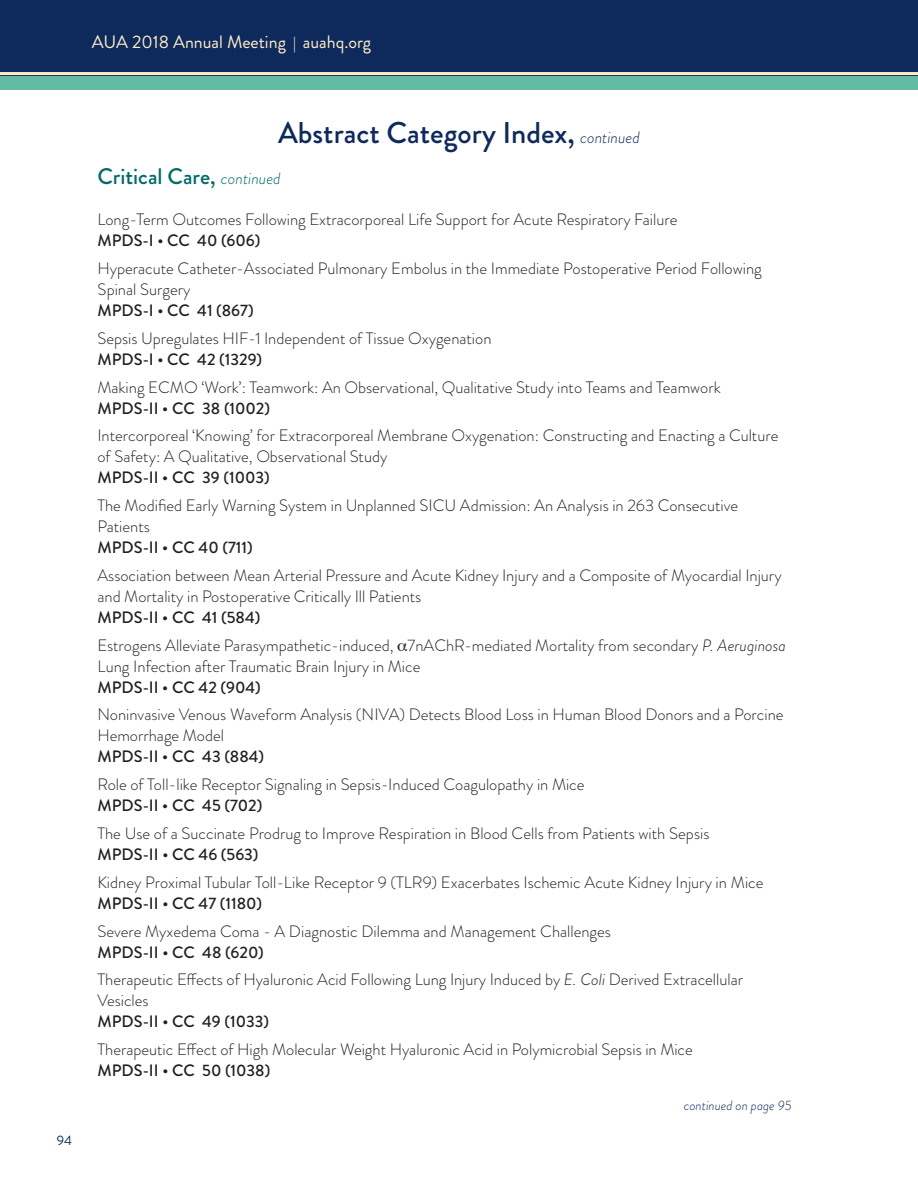
<style>
.page{position:relative;width:918px;height:1188px;background:#fff}
.page>*{position:absolute;margin:0;border:0;box-sizing:border-box;transform-origin:0 0}
.t1{font:500 30px "Brandon Grotesque";color:#0e2a5d}
.t2{font:500 22.5px "Brandon Grotesque";color:#006b6a}
.t3{font:18px "Brandon Grotesque";color:#feecc8}
.t4{font:300 16.5px/21px "Brandon Grotesque";color:#231f20}
.t5{font:500 16.5px "Brandon Grotesque";color:#231f20}
.t6{font:italic 300 13.5px "Brandon Grotesque";color:#0e2a5d}
.t7{font:13.5px "Brandon Grotesque";color:#0e2a5d}
.s1{font-size:15px}
.s2{font-weight:300;font-style:italic;font-size:16.5px}
.s3{font-weight:500}
.s4{font-style:italic}
</style>
<div class="page">
<div style="left:0;top:0;width:918px;height:90px;background:#63bba4"></div>
<div style="left:0;top:0;width:918px;height:75px;background:#0e2a5d"></div>
<hr style="left:0;top:72px;width:918px;height:3px;background:#feecc8">
<p class="t3" style="left:92px;top:30px;width:281px">AUA 2018 Annual Meeting <span class="s1">|</span> auahq.org</p>
<p class="t7" style="left:57px;top:1131px;width:17px">94</p>
<h1 class="t1" style="left:278px;top:112px;width:363px">Abstract Category Index, <span class="s2">continued</span></h1>
<h2 class="t2" style="left:97px;top:161px;width:185px">Critical Care, <span class="s2">continued</span></h2>
<p class="t4" style="left:97px;top:209px;width:581px">Long-Term Outcomes Following Extracorporeal Life Support for Acute Respiratory Failure</p>
<p class="t5" style="left:97px;top:229px;width:164px">MPDS-I • CC 40 (606)</p>
<p class="t4" style="left:97px;top:258px;width:666px">Hyperacute Catheter-Associated Pulmonary Embolus in the Immediate Postoperative Period Following<br>Spinal Surgery</p>
<p class="t5" style="left:97px;top:299px;width:158px">MPDS-I • CC 41 (867)</p>
<p class="t4" style="left:97px;top:328px;width:396px">Sepsis Upregulates HIF-1 Independent of Tissue Oxygenation</p>
<p class="t5" style="left:97px;top:348px;width:166px">MPDS-I • CC 42 (1329)</p>
<p class="t4" style="left:97px;top:377px;width:625px">Making ECMO ‘Work’: Teamwork: An Observational, Qualitative Study into Teams and Teamwork</p>
<p class="t5" style="left:97px;top:397px;width:174px">MPDS-II • CC 38 (1002)</p>
<p class="t4" style="left:97px;top:425px;width:682px">Intercorporeal ‘Knowing’ for Extracorporeal Membrane Oxygenation: Constructing and Enacting a Culture of Safety: A Qualitative, Observational Study</p>
<p class="t5" style="left:97px;top:466px;width:174px">MPDS-II • CC 39 (1003)</p>
<p class="t4" style="left:97px;top:495px;width:642px">The Modified Early Warning System in Unplanned SICU Admission: An Analysis in 263 Consecutive<br>Patients</p>
<p class="t5" style="left:97px;top:536px;width:157px">MPDS-II • CC 40 (711)</p>
<p class="t4" style="left:97px;top:565px;width:686px">Association between Mean Arterial Pressure and Acute Kidney Injury and a Composite of Myocardial Injury and Mortality in Postoperative Critically Ill Patients</p>
<p class="t4" style="left:97px;top:603px;width:690px;line-height:27.8px"><span class="s3">MPDS-II • CC 41 (584)<br></span>Estrogens Alleviate Parasympathetic-induced, 7nAChR-mediated Mortality from secondary <span class="s4">P. Aeruginosa</span></p>
<p class="t4" style="left:98px;top:656px;width:324px">Lung Infection after Traumatic Brain Injury in Mice</p>
<p class="t5" style="left:97px;top:676px;width:165px">MPDS-II • CC 42 (904)</p>
<p class="t4" style="left:97px;top:704px;width:688px">Noninvasive Venous Waveform Analysis (NIVA) Detects Blood Loss in Human Blood Donors and a Porcine<br>Hemorrhage Model</p>
<p class="t5" style="left:97px;top:745px;width:168px">MPDS-II • CC 43 (884)</p>
<p class="t4" style="left:97px;top:774px;width:489px">Role of Toll-like Receptor Signaling in Sepsis-Induced Coagulopathy in Mice</p>
<p class="t5" style="left:97px;top:794px;width:166px">MPDS-II • CC 45 (702)</p>
<p class="t4" style="left:97px;top:823px;width:613px">The Use of a Succinate Prodrug to Improve Respiration in Blood Cells from Patients with Sepsis</p>
<p class="t5" style="left:98px;top:843px;width:163px">MPDS-II • CC 46 (563)</p>
<p class="t4" style="left:98px;top:872px;width:668px">Kidney Proximal Tubular Toll-Like Receptor 9 (TLR9) Exacerbates Ischemic Acute Kidney Injury in Mice</p>
<p class="t5" style="left:98px;top:892px;width:166px">MPDS-II • CC 47 (1180)</p>
<p class="t4" style="left:98px;top:920px;width:515px">Severe Myxedema Coma - A Diagnostic Dilemma and Management Challenges</p>
<p class="t4" style="left:98px;top:938px;width:647px;line-height:27.8px"><span class="s3">MPDS-II • CC 48 (620)<br></span>Therapeutic Effects of Hyaluronic Acid Following Lung Injury Induced by <span class="s4">E. Coli</span> Derived Extracellular</p>
<p class="t4" style="left:98px;top:990px;width:53px">Vesicles</p>
<p class="t5" style="left:98px;top:1010px;width:173px">MPDS-II • CC 49 (1033)</p>
<p class="t4" style="left:98px;top:1039px;width:597px">Therapeutic Effect of High Molecular Weight Hyaluronic Acid in Polymicrobial Sepsis in Mice</p>
<p class="t5" style="left:98px;top:1059px;width:174px">MPDS-II • CC 50 (1038)</p>
<p class="t6" style="left:684px;top:1096px;width:109px">continued on page 95</p>
</div>
